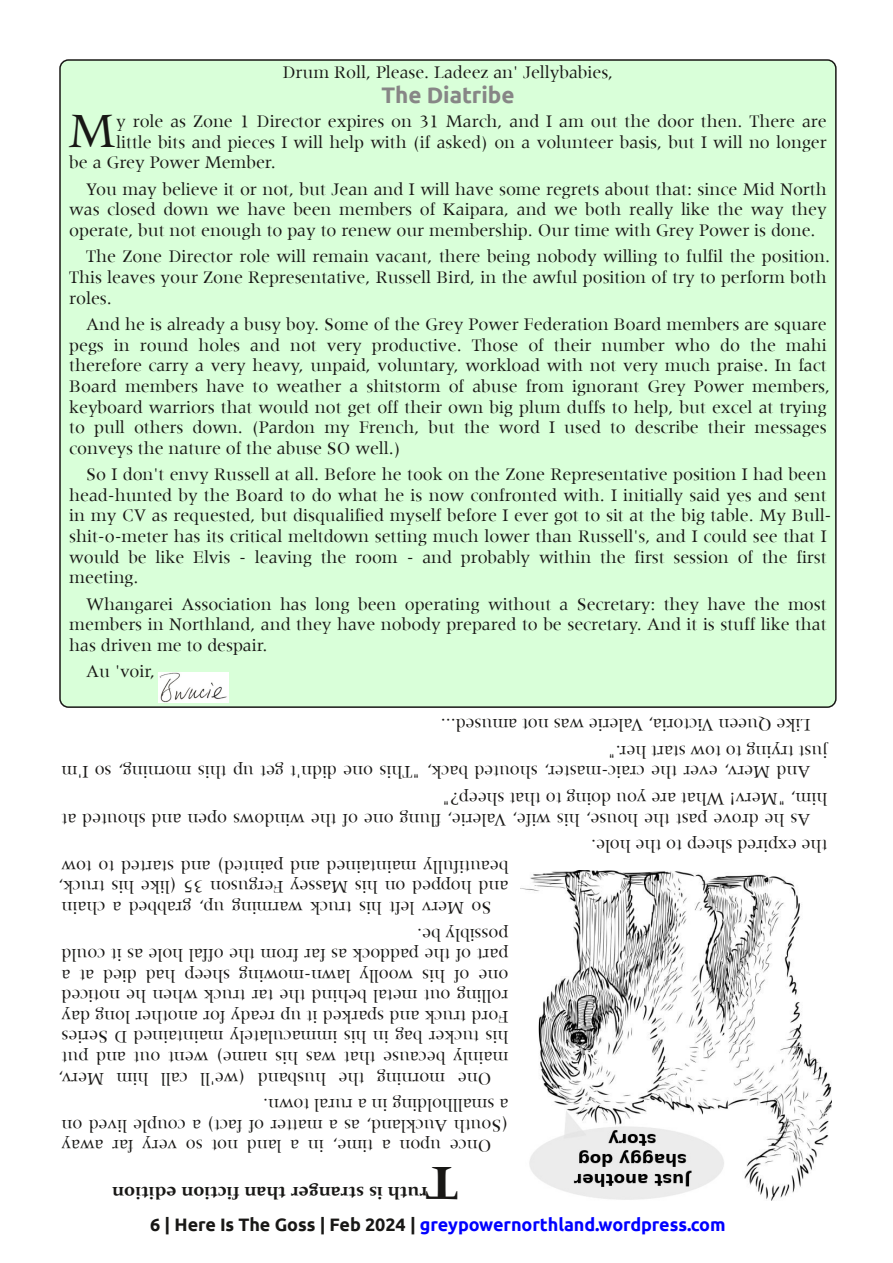
<style>
.page{position:relative;width:893px;height:1263px;background:#fff}
.page>*{position:absolute;margin:0;border:0;box-sizing:border-box;transform-origin:0 0}
.t1{font:700 49.8px "Meridien W02";color:#181715}
.t2{font:49.8px "Meridien W02";color:#181715}
.t3{font:700 22.5px "Ubuntu";color:#878686}
.t4{font:18px/20.5px "Meridien W02";letter-spacing:-.005em;color:#181715}
.t5{font:700 18px "Ubuntu";letter-spacing:-.005em;color:#00f}
.t6{font:700 18px "Meridien W02";color:#181715}
.s1{color:#181715}
</style>
<div class="page">
<img style="left:520px;top:871px;width:312px;height:329px">
<div style="left:60px;top:60px;width:776px;height:647px;background:#d9ffd9;border-radius:9px"></div>
<img style="left:159px;top:673px;width:70px;height:30px">
<p class="t4" style="left:283px;top:62px;width:332px">Drum Roll, Please. Ladeez an' Jellybabies,</p>
<p class="t3" style="left:381px;top:82px;width:134px">The Diatribe</p>
<h1 class="t2" style="left:69px;top:104px;width:49px">M</h1>
<p class="t4" style="left:116px;top:111px;width:712px">y role as Zone 1 Director expires on 31 March, and I am out the door then. There are</p>
<p class="t4" style="left:116px;top:132px;width:712px">little bits and pieces I will help with (if asked) on a volunteer basis, but I will no longer</p>
<p class="t4" style="left:69px;top:153px;width:208px">be a Grey Power Member.</p>
<p class="t4" style="left:69px;top:179px;width:759px;text-align:justify;text-indent:17px">You may believe it or not, but Jean and I will have some regrets about that: since Mid North was closed down we have been members of Kaipara, and we both really like the way they operate, but not enough to pay to renew our membership. Our time with Grey Power is done.</p>
<p class="t4" style="left:69px;top:247px;width:762px;text-indent:17px">The Zone Director role will remain vacant, there being nobody willing to fulfil the position.<br>This leaves your Zone Representative, Russell Bird, in the awful position of try to perform both roles.</p>
<p class="t4" style="left:69px;top:315px;width:762px;text-indent:17px">And he is already a busy boy. Some of the Grey Power Federation Board members are square pegs in round holes and not very productive. Those of their number who do the mahi therefore carry a very heavy, unpaid, voluntary, workload with not very much praise. In fact Board members have to weather a shitstorm of abuse from ignorant Grey Power members, keyboard warriors that would not get off their own big plum duffs to help, but excel at trying to pull others down. (Pardon my French, but the word I used to describe their messages conveys the nature of the abuse SO well.)</p>
<p class="t4" style="left:69px;top:465px;width:764px;text-indent:17px">So I don't envy Russell at all. Before he took on the Zone Representative position I had been head-hunted by the Board to do what he is now confronted with. I initially said yes and sent in my CV as requested, but disqualified myself before I ever got to sit at the big table. My Bull&shy;shit-o-meter has its critical meltdown setting much lower than Russell's, and I could see that I would be like Elvis - leaving the room - and probably within the first session of the first meeting.</p>
<p class="t4" style="left:69px;top:594px;width:759px;text-align:justify;text-indent:17px">Whangarei Association has long been operating without a Secretary: they have the most members in Northland, and they have nobody prepared to be secretary. And it is stuff like that has driven me to despair.</p>
<p class="t4" style="left:86px;top:662px;width:71px">Au 'voir,</p>
<p class="t4" style="left:810px;top:764px;width:371px;line-height:26.5px;text-indent:-17px;rotate:-180deg">uj niyr tt s g ot wo t ht rat s " . re<br>ekiL Q u nee V ei rel aV, ai rotc i w sa n to ma u . . .des</p>
<p class="t4" style="left:810px;top:812px;width:750px;line-height:26.5px;text-indent:-17px;rotate:-180deg">h mi M" , !vre W h t a era uoy ni od g ot ht t a hs "?pee<br>A n d M , vre reve ht e m- c i ar c , re t sa hs uo de t , kcab hT" s i no e nd i d t ' t eg u p ht s i m nro ni , g os m' I</p>
<p class="t4" style="left:810px;top:859px;width:750px;line-height:26.5px;text-indent:-17px;rotate:-180deg">ht e der i pxe hs pee ot ht e h . e l o<br>A s h e evor d t s ap h t e h uo , e s h s i w , e f i , e i r e l aV u l f n g no e f o h t e w n i wod s nepo na d hs uo de t t a</p>
<p class="t4" style="left:508px;top:917px;width:452px;text-indent:17px;rotate:-180deg">oS M vre t f e l h s i ur t kc w mr a ni g u , p debbarg a hc ni a na d h deppo no h s i M ye s s a ug r eF nos 53 ek i l ( h s i ur t , kc<br>uaeb uf i t yl l m ni a ni at de na d ni ap )det na d det rat s ot wo t</p>
<p class="t4" style="left:508px;top:985px;width:448px;rotate:-180deg">no e<br>t rap fo ht e kcoddap sa raf mor f ht e hl af fo e l o sa t i uoc dl<br>ylbissop . eb</p>
<p class="t4" style="left:71px;top:985px;width:10px;rotate:-180deg">a</p>
<p class="t4" style="left:94px;top:985px;width:16px;rotate:-180deg">ta</p>
<p class="t4" style="left:137px;top:985px;width:35px;rotate:-180deg">deid</p>
<p class="t4" style="left:176px;top:985px;width:31px;rotate:-180deg">h da</p>
<p class="t4" style="left:230px;top:985px;width:47px;rotate:-180deg">hs pee</p>
<p class="t4" style="left:350px;top:985px;width:113px;rotate:-180deg">wa l n m- wo n i g</p>
<p class="t4" style="left:413px;top:985px;width:55px;rotate:-180deg">w yl loo</p>
<p class="t4" style="left:445px;top:985px;width:24px;rotate:-180deg">h si</p>
<p class="t4" style="left:470px;top:985px;width:17px;rotate:-180deg">fo</p>
<p class="t4" style="left:508px;top:1006px;width:448px;rotate:-180deg">ni l lor g uo t m l at e heb ni d ht e rat ur t kc w h ne h e n dec i to</p>
<p class="t4" style="left:508px;top:1026px;width:448px;rotate:-180deg">droF ur t kc na d dekraps t i u p ydaer rof na ht o re no l g yad</p>
<p class="t4" style="left:508px;top:1047px;width:448px;rotate:-180deg">h s i ut rekc gab ni h s i mi m uca yl etal m ni a ni at de D sei reS</p>
<p class="t4" style="left:508px;top:1067px;width:448px;rotate:-180deg">m n i a y l ua c eb e s h t t a w s a h s i n ma ) e w ne t uo t na d up t</p>
<p class="t4" style="left:104px;top:1088px;width:47px;rotate:-180deg">M , vre</p>
<p class="t4" style="left:148px;top:1088px;width:33px;rotate:-180deg">h mi</p>
<p class="t4" style="left:188px;top:1088px;width:28px;rotate:-180deg">l lac</p>
<p class="t4" style="left:245px;top:1088px;width:47px;rotate:-180deg">w( ll'e</p>
<p class="t4" style="left:326px;top:1088px;width:70px;rotate:-180deg">h u nabs d</p>
<p class="t4" style="left:364px;top:1088px;width:27px;rotate:-180deg">ht e</p>
<p class="t4" style="left:445px;top:1088px;width:70px;rotate:-180deg">m nro ni g</p>
<p class="t4" style="left:491px;top:1088px;width:35px;rotate:-180deg">One</p>
<p class="t4" style="left:508px;top:1156px;width:448px;text-indent:17px;rotate:-180deg">O n ec<br>uoS ( ht A u na l kc , d sa a m re t t a f o ) t ca f a uoc e l p dev i l no a ms hl l a nidlo g ni a ur wotl ar n .</p>
<p class="t4" style="left:104px;top:1156px;width:43px;rotate:-180deg">wa ya</p>
<p class="t4" style="left:134px;top:1156px;width:23px;rotate:-180deg">raf</p>
<p class="t4" style="left:177px;top:1156px;width:37px;rotate:-180deg">yrev</p>
<p class="t4" style="left:203px;top:1156px;width:18px;rotate:-180deg">os</p>
<p class="t4" style="left:238px;top:1156px;width:28px;rotate:-180deg">n to</p>
<p class="t4" style="left:282px;top:1156px;width:36px;rotate:-180deg">na l d</p>
<p class="t4" style="left:299px;top:1156px;width:10px;rotate:-180deg">a</p>
<p class="t4" style="left:324px;top:1156px;width:17px;rotate:-180deg">ni</p>
<p class="t4" style="left:373px;top:1156px;width:42px;rotate:-180deg">mi t ,e</p>
<p class="t4" style="left:391px;top:1156px;width:10px;rotate:-180deg">a</p>
<p class="t4" style="left:441px;top:1156px;width:43px;rotate:-180deg">u nop</p>
<h1 class="t1" style="left:458px;top:1214px;width:35px;rotate:-180deg">T</h1>
<p class="t6" style="left:427px;top:1204px;width:317px;rotate:-180deg">ur ht s i narts reg ht na oi tc i f n de oi t i n</p>
<p class="t5" style="left:150px;top:1214px;width:577px"><span class="s1">6 | Here Is The Goss | Feb 2024 |</span> greypowernorthland.wordpress.com</p>
</div>
